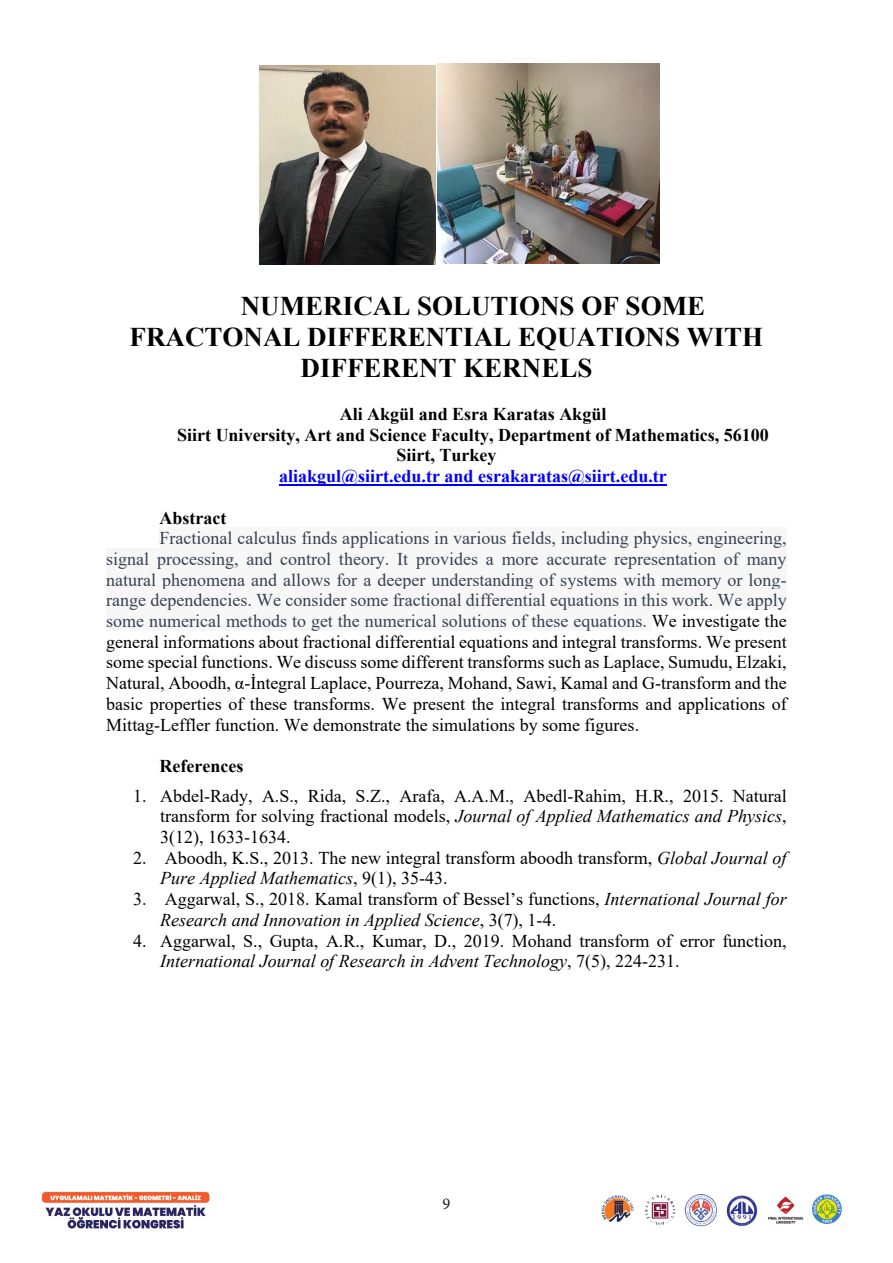
<style>
.page{position:relative;width:893px;height:1263px;background:#fff}
.page>*{position:absolute;margin:0;border:0;box-sizing:border-box;transform-origin:0 0}
.t1{font:700 27px "Times New Roman";color:#000}
.t2{font:18px/20.7px "Times New Roman";color:#000}
.t3{font:700 18px "Times New Roman";color:#000}
.t4{font:700 18px "Times New Roman";color:#00f}
.t5{font:16.5px "Minion Pro";color:#231f20}
.s1{color:#374151}
.s2{font-style:italic}
</style>
<div class="page">
<img style="left:41px;top:63px;width:801px;height:1166px">
<hr style="left:279px;top:484px;width:388px;height:2px;background:#00f">
<div style="left:159px;top:527px;width:628px;height:21px;background:#f7f7f8"></div>
<div style="left:106px;top:548px;width:681px;height:21px;background:#f7f7f8"></div>
<div style="left:106px;top:569px;width:681px;height:20px;background:#f7f7f8"></div>
<div style="left:106px;top:589px;width:681px;height:21px;background:#f7f7f8"></div>
<div style="left:106px;top:610px;width:546px;height:21px;background:#f7f7f8"></div>
<img style="left:259px;top:66px;width:177px;height:198px">
<img style="left:437px;top:64px;width:223px;height:200px">
<h1 class="t1" style="left:241px;top:286px;width:466px">NUMERICAL SOLUTIONS OF SOME</h1>
<h1 class="t1" style="left:130px;top:317px;width:635px">FRACTONAL DIFFERENTIAL EQUATIONS WITH</h1>
<h1 class="t1" style="left:301px;top:348px;width:293px">DIFFERENT KERNELS</h1>
<p class="t3" style="left:340px;top:401px;width:268px">Ali Akgül and Esra Karatas Akgül</p>
<p class="t3" style="left:177px;top:422px;width:593px">Siirt University, Art and Science Faculty, Department of Mathematics, 56100</p>
<p class="t3" style="left:396px;top:442px;width:101px">Siirt, Turkey</p>
<p class="t4" style="left:279px;top:463px;width:389px">aliakgul@siirt.edu.tr and esrakaratas@siirt.edu.tr</p>
<p class="t3" style="left:159px;top:504px;width:69px">Abstract</p>
<p class="t2" style="left:106px;top:527px;width:682px;text-align:justify;text-indent:53px"><span class="s1">Fractional calculus finds applications in various fields, including physics, engineering, signal processing, and control theory. It provides a more accurate representation of many natural phenomena and allows for a deeper understanding of systems with memory or long&shy;range dependencies. We consider some fractional differential equations in this work. We apply some numerical methods to get the numerical solutions of these equations.</span> We investigate the general informations about fractional differential equations and integral transforms. We present some special functions. We discuss some different transforms such as Laplace, Sumudu, Elzaki, Natural, Aboodh, α-İntegral Laplace, Pourreza, Mohand, Sawi, Kamal and G-transform and the basic properties of these transforms. We present the integral transforms and applications of Mittag-Leffler function. We demonstrate the simulations by some figures.</p>
<p class="t3" style="left:159px;top:753px;width:86px">References</p>
<p class="t2" style="left:160px;top:785px;width:628px;text-align:justify;text-indent:-27px">1. Abdel-Rady, A.S., Rida, S.Z., Arafa, A.A.M., Abedl-Rahim, H.R., 2015. Natural transform for solving fractional models, <span class="s2">Journal of Applied Mathematics and Physics</span>, 3(12), 1633-1634.</p>
<p class="t2" style="left:160px;top:847px;width:628px;text-indent:-27px">2. Aboodh, K.S., 2013. The new integral transform aboodh transform, <span class="s2">Global Journal of<br>Pure Applied Mathematics</span>, 9(1), 35-43.</p>
<p class="t2" style="left:160px;top:888px;width:628px;text-indent:-27px">3. Aggarwal, S., 2018. Kamal transform of Bessel’s functions, <span class="s2">International Journal for<br>Research and Innovation in Applied Science</span>, 3(7), 1-4.</p>
<p class="t2" style="left:160px;top:929px;width:628px;text-indent:-27px">4. Aggarwal, S., Gupta, A.R., Kumar, D., 2019. Mohand transform of error function,<br><span class="s2">International Journal of Research in Advent Technology</span>, 7(5), 224-231.</p>
<p class="t5" style="left:442px;top:1192px;width:9px">9</p>
</div>
